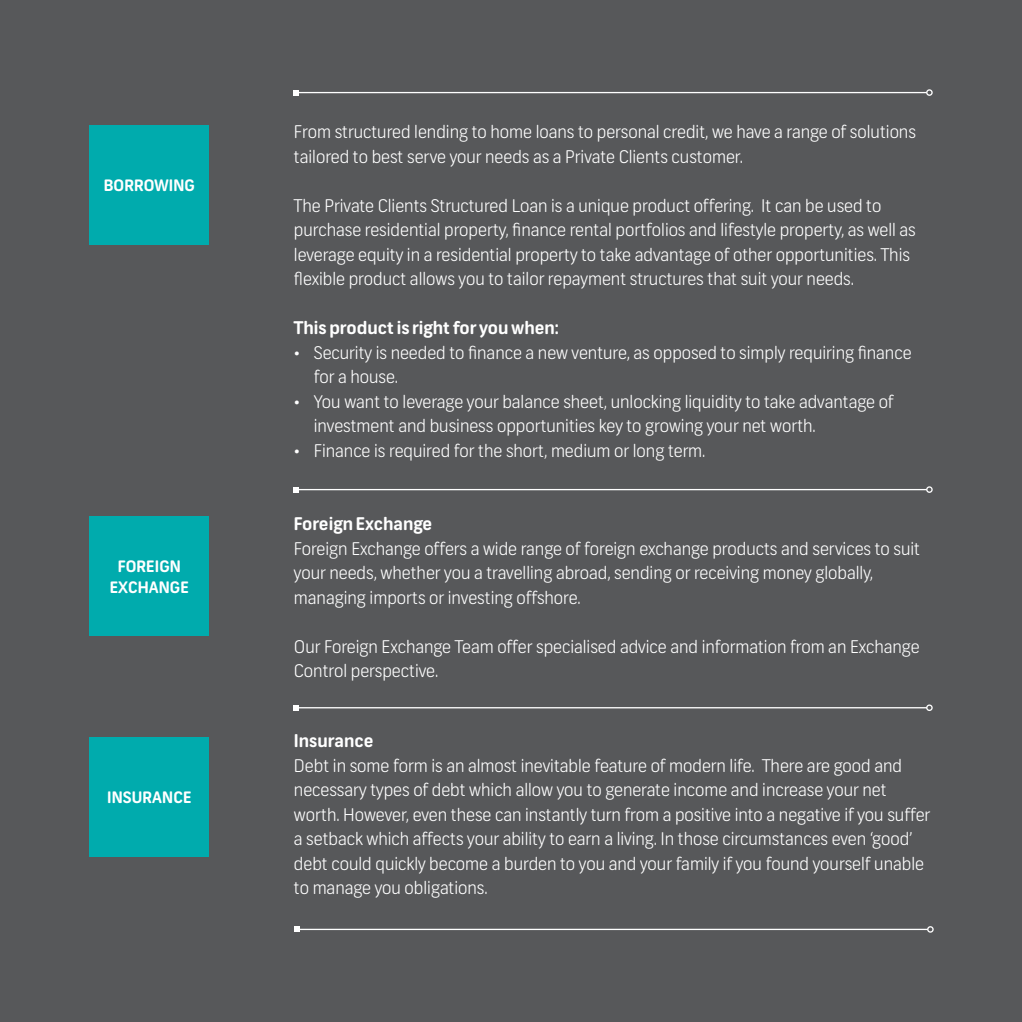
<style>
.page{position:relative;width:1022px;height:1022px;background:#57585a}
.page>*{position:absolute;margin:0;border:0;box-sizing:border-box;transform-origin:0 0}
.t1{font:300 17.5px/24.5px "FNB Sans";color:#fff}
.t2{font:700 17.5px "FNB Sans";color:#fff}
.t3{font:700 15.75px "FNB Sans";letter-spacing:.01em;color:#fff}
</style>
<div class="page">
<div style="left:89px;top:125px;width:120px;height:120px;background:#00abad"></div>
<div style="left:89px;top:516px;width:120px;height:120px;background:#00abad"></div>
<div style="left:89px;top:737px;width:120px;height:120px;background:#00abad"></div>
<hr style="left:296px;top:92px;width:631px;height:1px;background:#fff">
<svg style="left:293px;top:90px;width:5px;height:5px"></svg>
<div style="left:926px;top:89px;width:7px;height:7px;border:1px solid #fff;border-radius:50%"></div>
<hr style="left:297px;top:929px;width:631px;height:1px;background:#fff">
<svg style="left:294px;top:927px;width:5px;height:5px"></svg>
<div style="left:927px;top:926px;width:7px;height:7px;border:1px solid #fff;border-radius:50%"></div>
<hr style="left:296px;top:707px;width:631px;height:1px;background:#fff">
<svg style="left:293px;top:705px;width:5px;height:5px"></svg>
<div style="left:926px;top:704px;width:7px;height:7px;border:1px solid #fff;border-radius:50%"></div>
<hr style="left:296px;top:489px;width:631px;height:1px;background:#fff">
<svg style="left:293px;top:487px;width:5px;height:5px"></svg>
<div style="left:926px;top:486px;width:7px;height:7px;border:1px solid #fff;border-radius:50%"></div>
<p class="t3" style="left:104px;top:176px;width:93px">BORROWING</p>
<p class="t3" style="left:118px;top:557px;width:65px">FOREIGN</p>
<p class="t3" style="left:110px;top:578px;width:80px">EXCHANGE</p>
<p class="t3" style="left:107px;top:787px;width:86px">INSURANCE</p>
<p class="t1" style="left:294px;top:120px;width:623px">From structured lending to home loans to personal credit, we have a range of solutions tailored to best serve your needs as a Private Clients customer.</p>
<p class="t1" style="left:294px;top:193px;width:623px">The Private Clients Structured Loan is a unique product offering. It can be used to purchase residential property, finance rental portfolios and lifestyle property, as well as leverage equity in a residential property to take advantage of other opportunities. This flexible product allows you to tailor repayment structures that suit your needs.</p>
<p class="t2" style="left:294px;top:317px;width:267px">This product is right for you when:</p>
<p class="t1" style="left:314px;top:340px;width:599px;text-indent:-20px">• Security is needed to finance a new venture, as opposed to simply requiring finance for a house.</p>
<p class="t1" style="left:314px;top:389px;width:581px;text-indent:-20px">• You want to leverage your balance sheet, unlocking liquidity to take advantage of investment and business opportunities key to growing your net worth.</p>
<p class="t1" style="left:294px;top:438px;width:413px">• Finance is required for the short, medium or long term.</p>
<p class="t2" style="left:294px;top:513px;width:140px">Foreign Exchange</p>
<p class="t1" style="left:294px;top:536px;width:628px">Foreign Exchange offers a wide range of foreign exchange products and services to suit your needs, whether you a travelling abroad, sending or receiving money globally,</p>
<p class="t1" style="left:294px;top:585px;width:288px">managing imports or investing offshore.</p>
<p class="t1" style="left:294px;top:634px;width:627px">Our Foreign Exchange Team offer specialised advice and information from an Exchange<br>Control perspective.</p>
<p class="t2" style="left:294px;top:730px;width:81px">Insurance</p>
<p class="t1" style="left:294px;top:753px;width:638px">Debt in some form is an almost inevitable feature of modern life. There are good and necessary types of debt which allow you to generate income and increase your net worth. However, even these can instantly turn from a positive into a negative if you suffer a setback which affects your ability to earn a living. In those circumstances even ‘good’ debt could quickly become a burden to you and your family if you found yourself unable to manage you obligations.</p>
</div>
